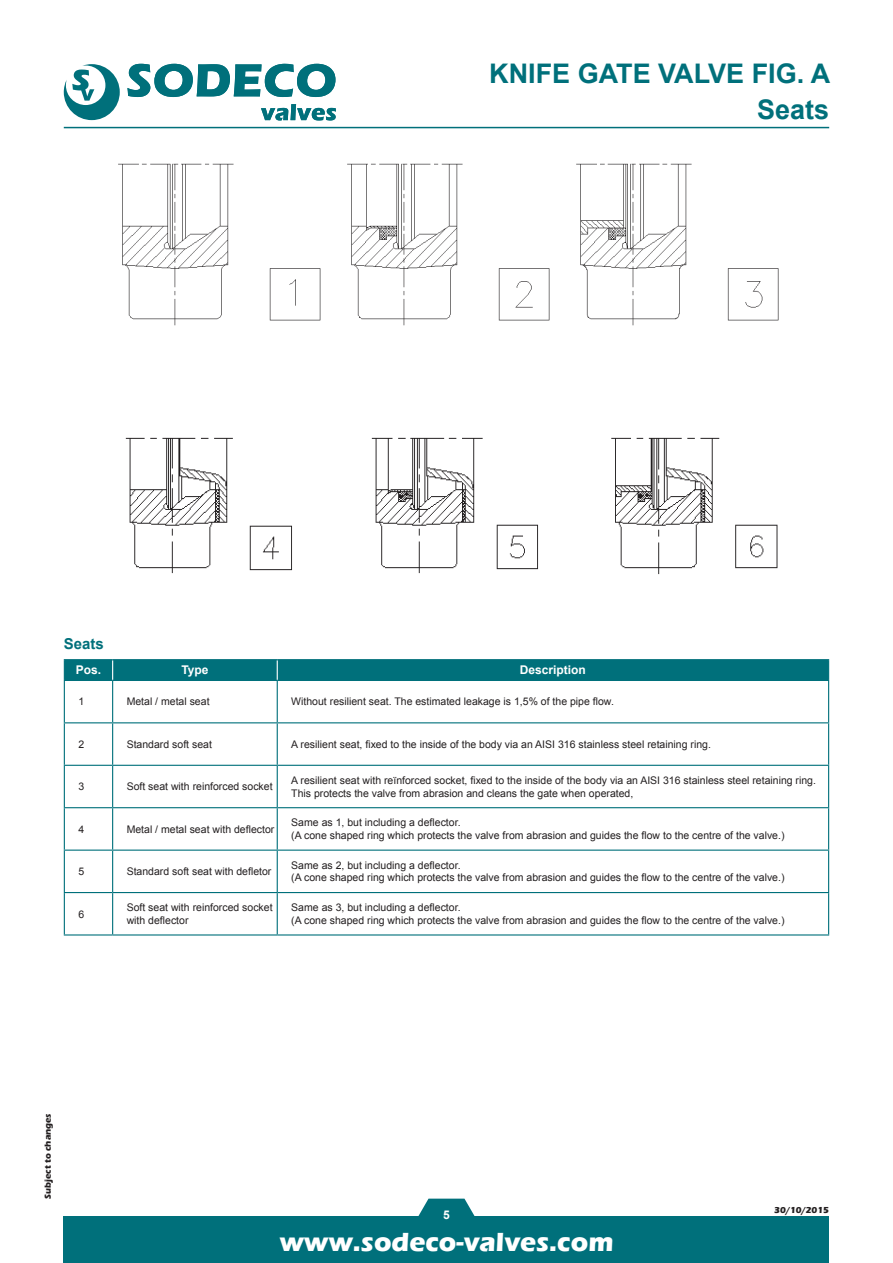
<style>
.page{position:relative;width:893px;height:1263px;background:#fff}
.page>*{position:absolute;margin:0;border:0;box-sizing:border-box;transform-origin:0 0}
.SOD_title{font:700 27px "Arial";color:#00707b}
.t1{font:700 27px "Eras ITC";color:#fff}
.SOD_title-2{font:700 15px "Arial";color:#00707b}
.t2{font:700 12px "Arial";color:#fff}
.t3{font:10.5px/12.6px "Arial";color:#231f20}
.t4{font:700 9px "Eras ITC";color:#231f20}
</style>
<div class="page">
<div style="left:64px;top:1217px;width:765px;height:46px;background:#00707b"></div>
<svg style="left:410px;top:1198px;width:72px;height:19px"></svg>
<hr style="left:64px;top:127px;width:765px;height:1px;background:#00707b">
<svg style="left:64px;top:64px;width:56px;height:56px"></svg>
<svg style="left:261px;top:104px;width:75px;height:16px"></svg>
<svg style="left:127px;top:64px;width:208px;height:33px"></svg>
<img style="left:118px;top:163px;width:661px;height:163px">
<img style="left:125px;top:437px;width:653px;height:138px">
<hr style="left:64px;top:659px;width:49px;height:1px;background:#00707b">
<hr style="left:113px;top:659px;width:164px;height:1px;background:#00707b">
<hr style="left:277px;top:659px;width:552px;height:1px;background:#00707b">
<div style="left:64px;top:660px;width:765px;height:20px;background:#00707b"></div>
<hr style="left:64px;top:681px;width:1px;height:41px;background:#00707b">
<hr style="left:64px;top:680px;width:49px;height:1px;background:#00707b">
<hr style="left:112px;top:681px;width:1px;height:41px;background:#00707b">
<hr style="left:113px;top:680px;width:164px;height:1px;background:#00707b">
<hr style="left:277px;top:680px;width:552px;height:1px;background:#00707b">
<hr style="left:277px;top:681px;width:1px;height:41px;background:#00707b">
<hr style="left:828px;top:681px;width:1px;height:41px;background:#00707b">
<hr style="left:64px;top:723px;width:1px;height:42px;background:#00707b">
<hr style="left:64px;top:766px;width:1px;height:41px;background:#00707b">
<hr style="left:64px;top:808px;width:1px;height:41px;background:#00707b">
<hr style="left:64px;top:851px;width:1px;height:41px;background:#00707b">
<hr style="left:64px;top:722px;width:49px;height:1px;background:#00707b">
<hr style="left:64px;top:765px;width:49px;height:1px;background:#00707b">
<hr style="left:64px;top:807px;width:49px;height:1px;background:#00707b">
<hr style="left:64px;top:849px;width:49px;height:2px;background:#00707b">
<hr style="left:112px;top:723px;width:1px;height:42px;background:#00707b">
<hr style="left:112px;top:766px;width:1px;height:41px;background:#00707b">
<hr style="left:112px;top:808px;width:1px;height:41px;background:#00707b">
<hr style="left:112px;top:851px;width:1px;height:41px;background:#00707b">
<hr style="left:113px;top:722px;width:164px;height:1px;background:#00707b">
<hr style="left:277px;top:722px;width:552px;height:1px;background:#00707b">
<hr style="left:277px;top:723px;width:1px;height:42px;background:#00707b">
<hr style="left:828px;top:723px;width:1px;height:42px;background:#00707b">
<hr style="left:277px;top:766px;width:1px;height:41px;background:#00707b">
<hr style="left:828px;top:766px;width:1px;height:41px;background:#00707b">
<hr style="left:277px;top:808px;width:1px;height:41px;background:#00707b">
<hr style="left:828px;top:808px;width:1px;height:41px;background:#00707b">
<hr style="left:277px;top:851px;width:1px;height:41px;background:#00707b">
<hr style="left:828px;top:851px;width:1px;height:41px;background:#00707b">
<hr style="left:113px;top:765px;width:164px;height:1px;background:#00707b">
<hr style="left:277px;top:765px;width:552px;height:1px;background:#00707b">
<hr style="left:113px;top:807px;width:164px;height:1px;background:#00707b">
<hr style="left:277px;top:807px;width:552px;height:1px;background:#00707b">
<hr style="left:113px;top:849px;width:164px;height:2px;background:#00707b">
<hr style="left:277px;top:849px;width:552px;height:2px;background:#00707b">
<hr style="left:64px;top:893px;width:1px;height:41px;background:#00707b">
<hr style="left:64px;top:892px;width:49px;height:1px;background:#00707b">
<hr style="left:64px;top:934px;width:49px;height:1px;background:#00707b">
<hr style="left:112px;top:893px;width:1px;height:41px;background:#00707b">
<hr style="left:113px;top:892px;width:164px;height:1px;background:#00707b">
<hr style="left:277px;top:892px;width:552px;height:1px;background:#00707b">
<hr style="left:277px;top:893px;width:1px;height:41px;background:#00707b">
<hr style="left:828px;top:893px;width:1px;height:41px;background:#00707b">
<hr style="left:113px;top:934px;width:164px;height:1px;background:#00707b">
<hr style="left:277px;top:934px;width:552px;height:1px;background:#00707b">
<p class="SOD_title" style="left:489px;top:56px;width:343px">KNIFE GATE VALVE FIG. A</p>
<p class="SOD_title" style="left:757px;top:92px;width:74px">Seats</p>
<p class="SOD_title-2" style="left:64px;top:633px;width:42px">Seats</p>
<p class="t2" style="left:76px;top:662px;width:27px">Pos.</p>
<p class="t2" style="left:181px;top:662px;width:29px">Type</p>
<p class="t2" style="left:520px;top:662px;width:68px">Description</p>
<p class="t3" style="left:78px;top:696px;width:7px">1</p>
<p class="t3" style="left:127px;top:696px;width:84px">Metal / metal seat</p>
<p class="t3" style="left:291px;top:696px;width:324px">Without resilient seat. The estimated leakage is 1,5% of the pipe flow.</p>
<p class="t3" style="left:78px;top:738px;width:7px">2</p>
<p class="t3" style="left:127px;top:738px;width:87px">Standard soft seat</p>
<p class="t3" style="left:291px;top:738px;width:421px">A resilient seat, fixed to the inside of the body via an AISI 316 stainless steel retaining ring.</p>
<p class="t3" style="left:78px;top:780px;width:7px">3</p>
<p class="t3" style="left:127px;top:780px;width:147px">Soft seat with reinforced socket</p>
<p class="t3" style="left:291px;top:774px;width:526px">A resilient seat with reïnforced socket, fixed to the inside of the body via an AISI 316 stainless steel retaining ring.<br>This protects the valve from abrasion and cleans the gate when operated,</p>
<p class="t3" style="left:78px;top:823px;width:7px">4</p>
<p class="t3" style="left:127px;top:823px;width:149px">Metal / metal seat with deflector</p>
<p class="t3" style="left:291px;top:816px;width:495px">Same as 1, but including a deflector.<br>(A cone shaped ring which protects the valve from abrasion and guides the flow to the centre of the valve.)</p>
<p class="t3" style="left:78px;top:865px;width:7px">5</p>
<p class="t3" style="left:127px;top:865px;width:146px">Standard soft seat with defletor</p>
<p class="t3" style="left:291px;top:859px;width:495px">Same as 2, but including a deflector.<br>(A cone shaped ring which protects the valve from abrasion and guides the flow to the centre of the valve.)</p>
<p class="t3" style="left:78px;top:908px;width:7px">6</p>
<p class="t3" style="left:127px;top:901px;width:147px">Soft seat with reinforced socket with deflector</p>
<p class="t3" style="left:291px;top:901px;width:495px">Same as 3, but including a deflector.<br>(A cone shaped ring which protects the valve from abrasion and guides the flow to the centre of the valve.)</p>
<p class="t4" style="left:43px;top:1198px;width:87px;rotate:-90deg">Subject to changes</p>
<p class="t2" style="left:443px;top:1206px;width:8px">5</p>
<p class="t4" style="left:774px;top:1205px;width:56px">30/10/2015</p>
<h1 class="t1" style="left:279px;top:1226px;width:336px">www.sodeco-valves.com</h1>
</div>
